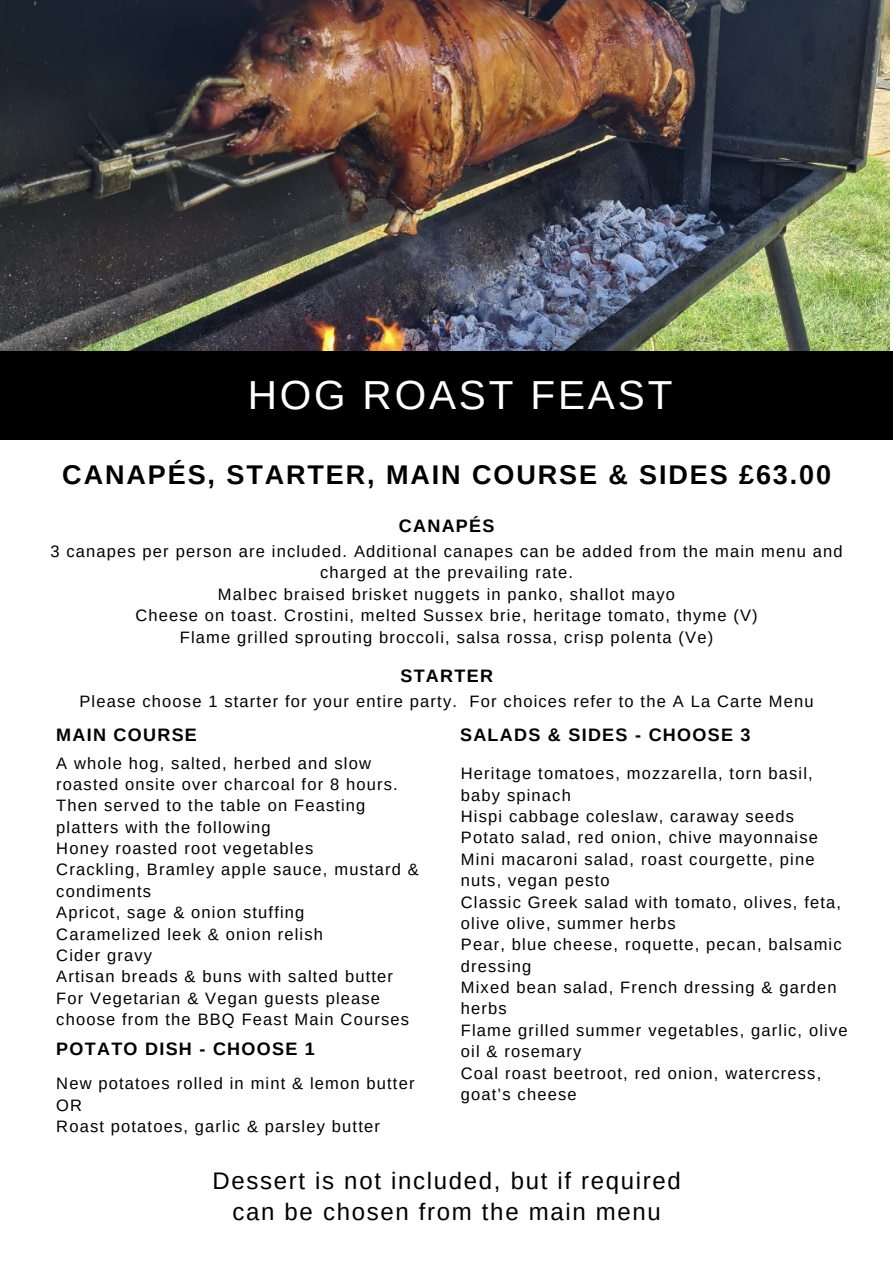
<style>
.page{position:relative;width:893px;height:1264px;background:#fff}
.page>*{position:absolute;margin:0;border:0;box-sizing:border-box;transform-origin:0 0}
.t1{font:40.5px "Arimo";letter-spacing:.07em;color:#fff}
.t2{font:700 27px "Arimo";letter-spacing:.07em;color:#000}
.t3{font:24px/31.5px "Arimo";letter-spacing:.07em;color:#000;text-align:center}
.t4{font:700 18px "Arimo";letter-spacing:.07em;color:#000}
.t5{font:16.5px/21.3px "Arimo";letter-spacing:.07em;color:#000}
</style>
<div class="page">
<img style="left:0;top:0;width:889px;height:351px">
<div style="left:0;top:351px;width:892px;height:89px;background:#000"></div>
<h1 class="t1" style="left:248px;top:373px;width:426px">HOG ROAST FEAST</h1>
<h2 class="t2" style="left:62px;top:460px;width:770px">CANAPÉS, STARTER, MAIN COURSE &amp; SIDES £63.00</h2>
<p class="t4" style="left:399px;top:515px;width:97px">CANAPÉS</p>
<h4 class="t5" style="left:50px;top:540px;width:793px;text-align:center">3 canapes per person are included. Additional canapes can be added from the main menu and charged at the prevailing rate.</h4>
<p class="t5" style="left:218px;top:583px;width:458px">Malbec braised brisket nuggets in panko, shallot mayo</p>
<p class="t5" style="left:135px;top:604px;width:624px">Cheese on toast. Crostini, melted Sussex brie, heritage tomato, thyme (V)</p>
<p class="t5" style="left:180px;top:626px;width:535px">Flame grilled sprouting broccoli, salsa rossa, crisp polenta (Ve)</p>
<p class="t4" style="left:400px;top:665px;width:94px">STARTER</p>
<p class="t5" style="left:79px;top:690px;width:735px">Please choose 1 starter for your entire party. For choices refer to the A La Carte Menu</p>
<p class="t4" style="left:56px;top:724px;width:142px">MAIN COURSE</p>
<p class="t5" style="left:56px;top:752px;width:343px">A whole hog, salted, herbed and slow roasted onsite over charcoal for 8 hours.<br>Then served to the table on Feasting</p>
<h4 class="t5" style="left:56px;top:816px;width:216px">platters with the following</h4>
<p class="t5" style="left:56px;top:837px;width:258px">Honey roasted root vegetables</p>
<p class="t5" style="left:56px;top:859px;width:364px">Crackling, Bramley apple sauce, mustard &amp; condiments</p>
<p class="t5" style="left:56px;top:901px;width:249px">Apricot, sage &amp; onion stuffing</p>
<p class="t5" style="left:56px;top:923px;width:268px">Caramelized leek &amp; onion relish</p>
<p class="t5" style="left:56px;top:944px;width:97px">Cider gravy</p>
<p class="t5" style="left:56px;top:966px;width:338px">Artisan breads &amp; buns with salted butter</p>
<p class="t5" style="left:56px;top:987px;width:354px">For Vegetarian &amp; Vegan guests please choose from the BBQ Feast Main Courses</p>
<h4 class="t4" style="left:56px;top:1039px;width:260px">POTATO DISH - CHOOSE 1</h4>
<p class="t5" style="left:56px;top:1072px;width:360px">New potatoes rolled in mint &amp; lemon butter</p>
<p class="t5" style="left:56px;top:1094px;width:27px">OR</p>
<p class="t5" style="left:56px;top:1115px;width:325px">Roast potatoes, garlic &amp; parsley butter</p>
<h3 class="t4" style="left:460px;top:724px;width:292px">SALADS &amp; SIDES - CHOOSE 3</h3>
<p class="t5" style="left:461px;top:762px;width:353px">Heritage tomatoes, mozzarella, torn basil, baby spinach</p>
<p class="t5" style="left:461px;top:805px;width:335px">Hispi cabbage coleslaw, caraway seeds</p>
<h4 class="t5" style="left:461px;top:827px;width:358px">Potato salad, red onion, chive mayonnaise</h4>
<h4 class="t5" style="left:461px;top:848px;width:355px">Mini macaroni salad, roast courgette, pine nuts, vegan pesto</h4>
<p class="t5" style="left:461px;top:891px;width:382px">Classic Greek salad with tomato, olives, feta, olive olive, summer herbs</p>
<p class="t5" style="left:461px;top:933px;width:382px">Pear, blue cheese, roquette, pecan, balsamic dressing</p>
<p class="t5" style="left:461px;top:976px;width:377px">Mixed bean salad, French dressing &amp; garden herbs</p>
<p class="t5" style="left:461px;top:1019px;width:388px">Flame grilled summer vegetables, garlic, olive oil &amp; rosemary</p>
<p class="t5" style="left:461px;top:1062px;width:362px">Coal roast beetroot, red onion, watercress, goat’s cheese</p>
<p class="t3" style="left:212px;top:1164px;width:470px">Dessert is not included, but if required can be chosen from the main menu</p>
</div>
